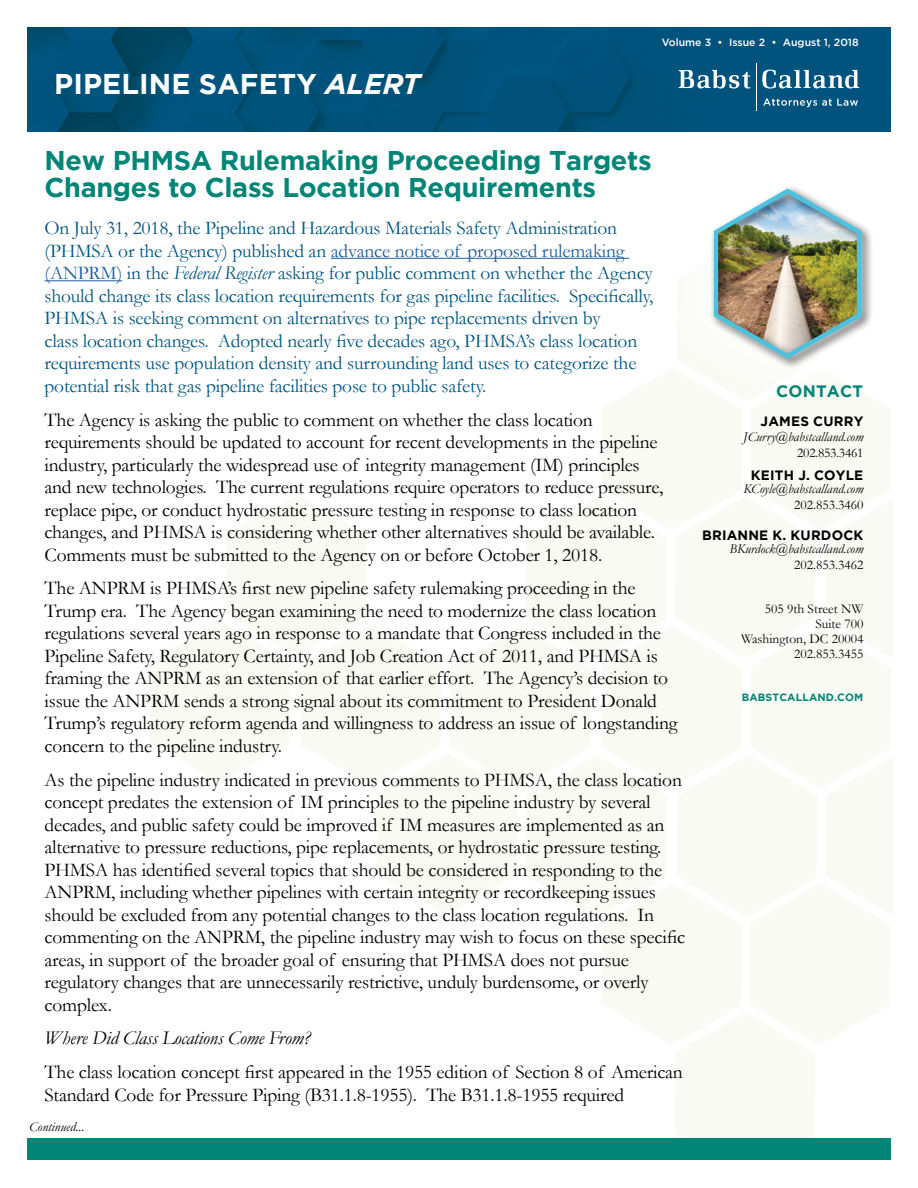
<style>
.page{position:relative;width:918px;height:1188px;background:#fff}
.page>*{position:absolute;margin:0;border:0;box-sizing:border-box;transform-origin:0 0}
.t1{font:700 28.5px "Gotham";letter-spacing:.005em;color:#fff}
.t2{font:700 27px/27px "Gotham";letter-spacing:-.01em;color:#008576}
.Bullets{font:19.5px/22.5px "Garamond";letter-spacing:-.01em;color:#000101}
.Bullets-2{font:19.5px/22.5px "Garamond";letter-spacing:-.01em;color:#005581}
.Bullets-3{font:italic 19.5px "Garamond";letter-spacing:-.01em;color:#000101}
.t3{font:700 16.5px "Gotham";letter-spacing:.015em;color:#008576}
.Bullets-4{font:italic 13.5px/15.5px "Garamond";color:#000;text-align:right}
.t4{font:13.5px/15px "Garamond";color:#000;text-align:right}
.t5{font:500 10.5px "Gotham";color:#fff}
.t6{font:700 10.5px "Gotham";letter-spacing:.015em;color:#008576}
.s1{font-style:italic}
.s2{color:#215e9e}
.s3{font-family:"Gotham";font-weight:700;font-style:normal}
.s4{font-style:normal}
</style>
<div class="page">
<img style="left:27px;top:27px;width:864px;height:105px">
<svg style="left:679px;top:70px;width:71px;height:13px"></svg>
<svg style="left:762px;top:70px;width:97px;height:13px"></svg>
<hr style="left:756px;top:64px;width:1px;height:47px;background:#fff">
<div style="left:27px;top:1138px;width:864px;height:22px;background:#008576"></div>
<hr style="left:45px;top:280px;width:77px;height:1px;background:#215e9e">
<svg style="left:595px;top:83px;width:296px;height:49px;background:#0b5a81"></svg>
<svg style="left:330px;top:188px;width:542px;height:180px"></svg>
<p class="t1" style="left:54px;top:67px;width:368px">PIPELINE SAFETY <span class="s1">ALERT</span></p>
<p class="t5" style="left:662px;top:35px;width:198px">Volume 3 • Issue 2 • August 1, 2018</p>
<p class="t2" style="left:45px;top:146px;width:609px">New PHMSA Rulemaking Proceeding Targets<br>Changes to Class Location Requirements</p>
<p class="Bullets-2" style="left:45px;top:216px;width:610px">On July 31, 2018, the Pipeline and Hazardous Materials Safety Administration (PHMSA or the Agency) published an <span class="s2">advance notice of proposed rulemaking (ANPRM)</span> in the <span class="s1">Federal Register</span> asking for public comment on whether the Agency should change its class location requirements for gas pipeline facilities. Specifically, PHMSA is seeking comment on alternatives to pipe replacements driven by<br>class location changes. Adopted nearly five decades ago, PHMSA’s class location requirements use population density and surrounding land uses to categorize the potential risk that gas pipeline facilities pose to public safety.</p>
<p class="Bullets" style="left:45px;top:408px;width:620px">The Agency is asking the public to comment on whether the class location requirements should be updated to account for recent developments in the pipeline industry, particularly the widespread use of integrity management (IM) principles and new technologies. The current regulations require operators to reduce pressure, replace pipe, or conduct hydrostatic pressure testing in response to class location changes, and PHMSA is considering whether other alternatives should be available.<br>Comments must be submitted to the Agency on or before October 1, 2018.</p>
<p class="Bullets" style="left:45px;top:576px;width:634px">The ANPRM is PHMSA’s first new pipeline safety rulemaking proceeding in the Trump era. The Agency began examining the need to modernize the class location regulations several years ago in response to a mandate that Congress included in the Pipeline Safety, Regulatory Certainty, and Job Creation Act of 2011, and PHMSA is framing the ANPRM as an extension of that earlier effort. The Agency’s decision to issue the ANPRM sends a strong signal about its commitment to President Donald Trump’s regulatory reform agenda and willingness to address an issue of longstanding concern to the pipeline industry.</p>
<p class="Bullets" style="left:45px;top:768px;width:642px">As the pipeline industry indicated in previous comments to PHMSA, the class location concept predates the extension of IM principles to the pipeline industry by several decades, and public safety could be improved if IM measures are implemented as an alternative to pressure reductions, pipe replacements, or hydrostatic pressure testing.<br>PHMSA has identified several topics that should be considered in responding to the ANPRM, including whether pipelines with certain integrity or recordkeeping issues should be excluded from any potential changes to the class location regulations. In commenting on the ANPRM, the pipeline industry may wish to focus on these specific areas, in support of the broader goal of ensuring that PHMSA does not pursue regulatory changes that are unnecessarily restrictive, unduly burdensome, or overly complex.</p>
<p class="Bullets-3" style="left:45px;top:1025px;width:267px">Where Did Class Locations Come From?</p>
<p class="Bullets" style="left:45px;top:1060px;width:640px">The class location concept first appeared in the 1955 edition of Section 8 of American<br>Standard Code for Pressure Piping (B31.1.8-1955). The B31.1.8-1955 required</p>
<p class="Bullets-4" style="left:29px;top:1119px;width:57px">Continued...</p>
<p class="t3" style="left:776px;top:382px;width:89px">CONTACT</p>
<p class="Bullets-4" style="left:743px;top:414px;width:122px"><span class="s3">JAMES CURRY<br></span>JCurry@babstcalland.com<br><span class="s4">202.853.3461</span></p>
<p class="Bullets-4" style="left:743px;top:468px;width:122px;line-height:13.2px;text-align:center"><span class="s3">KEITH J. COYLE<br></span>KCoyle@babstcalland.com</p>
<p class="t4" style="left:794px;top:497px;width:71px">202.853.3460</p>
<p class="Bullets-4" style="left:702px;top:528px;width:163px;line-height:13.2px"><span class="s3">BRIANNE K. KURDOCK<br></span>BKurdock@babstcalland.com</p>
<p class="t4" style="left:794px;top:557px;width:71px">202.853.3462</p>
<p class="t4" style="left:741px;top:601px;width:124px">505 9th Street NW<br>Suite 700<br>Washington, DC 20004<br>202.853.3455</p>
<p class="t6" style="left:742px;top:691px;width:123px">BABSTCALLAND.COM</p>
</div>
